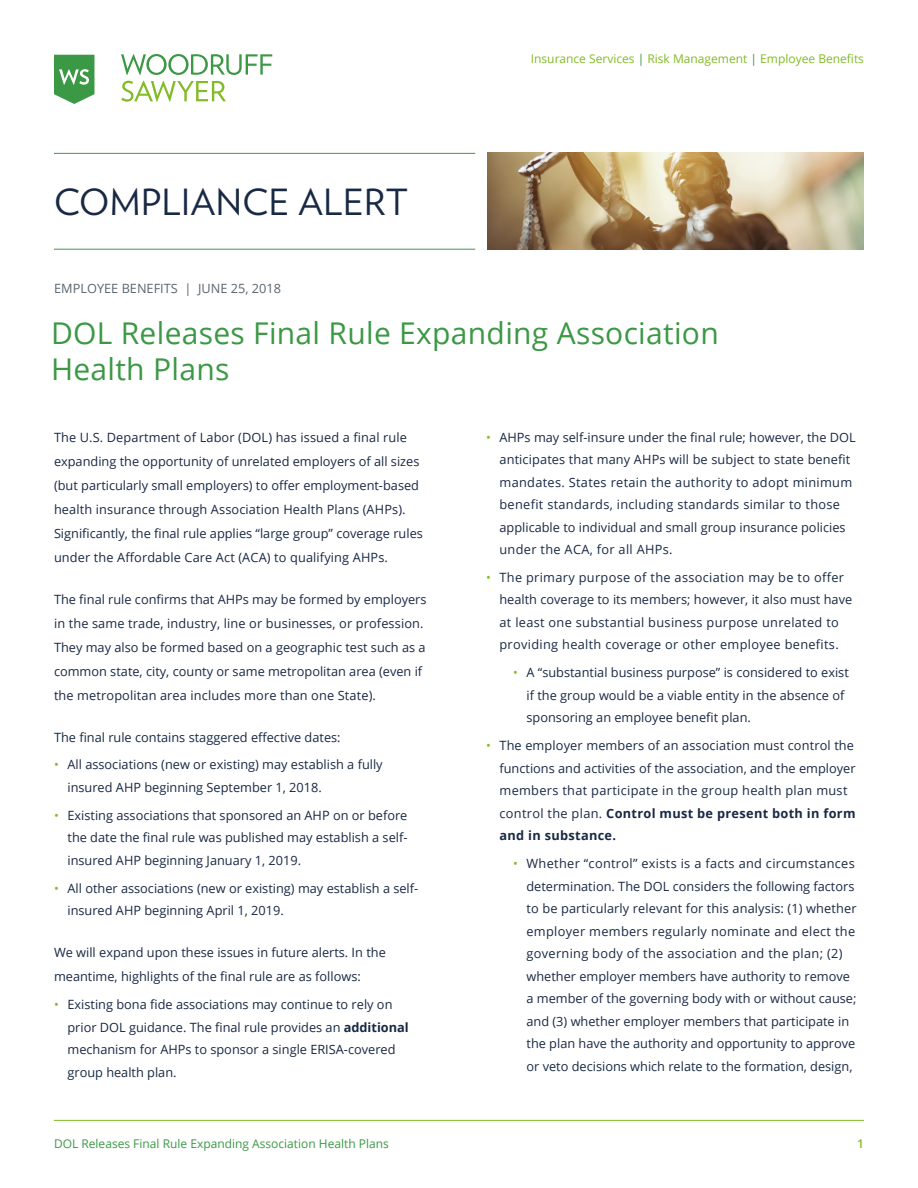
<style>
.page{position:relative;width:918px;height:1188px;background:#fff}
.page>*{position:absolute;margin:0;border:0;box-sizing:border-box;transform-origin:0 0}
.t1{font:36px "Verlag";letter-spacing:.015em;color:#192944}
.t2{font:30px/36px "Open Sans";letter-spacing:.01em;color:#3b9844}
.Body_Copy{font:12.75px/22.5px "Open Sans";color:#192944}
.Body_Copy-2{font:12.75px/22.5px "Open Sans";letter-spacing:.025em;color:#192944}
.Date{font:12.75px "Open Sans";color:#5a6670}
.t3{font:12px "Open Sans";color:#3b9844}
.t4{font:12px "Open Sans";color:#82bb27}
.t5{font:600 12px "Open Sans";color:#82bb27}
.s1{color:#3b9844}
.s2{color:#82bb27}
.s3{font-weight:700}
</style>
<div class="page">
<hr style="left:54px;top:153px;width:421px;height:1px;background:#3b9844">
<hr style="left:54px;top:249px;width:421px;height:1px;background:#3b9844">
<hr style="left:54px;top:1120px;width:810px;height:1px;background:#82bb27">
<svg style="left:121px;top:54px;width:151px;height:21px"></svg>
<svg style="left:121px;top:81px;width:105px;height:21px"></svg>
<svg style="left:54px;top:55px;width:40px;height:49px"></svg>
<img style="left:487px;top:152px;width:377px;height:98px">
<h1 class="t1" style="left:54px;top:175px;width:355px">COMPLIANCE ALERT</h1>
<p class="t4" style="left:531px;top:51px;width:335px">Insurance Services <span class="s1">|</span> Risk Management <span class="s1">|</span> Employee Benefits</p>
<p class="Date" style="left:54px;top:280px;width:228px">EMPLOYEE BENEFITS | JUNE 25, 2018</p>
<h2 class="t2" style="left:51px;top:314px;width:669px">DOL Releases Final Rule Expanding Association<br>Health Plans</h2>
<p class="Body_Copy" style="left:54px;top:425px;width:370px;line-height:24px">The U.S. Department of Labor (DOL) has issued a final rule expanding the opportunity of unrelated employers of all sizes (but particularly small employers) to offer employment-based health insurance through Association Health Plans (AHPs).<br>Significantly, the final rule applies “large group” coverage rules under the Affordable Care Act (ACA) to qualifying AHPs.</p>
<p class="Body_Copy" style="left:54px;top:587px;width:374px;line-height:24px">The final rule confirms that AHPs may be formed by employers in the same trade, industry, line or businesses, or profession.<br>They may also be formed based on a geographic test such as a common state, city, county or same metropolitan area (even if the metropolitan area includes more than one State).</p>
<p class="Body_Copy" style="left:54px;top:725px;width:288px">The final rule contains staggered effective dates:</p>
<p class="Body_Copy" style="left:68px;top:753px;width:317px;text-indent:-14px"><span class="s2">•</span> All associations (new or existing) may establish a fully insured AHP beginning September 1, 2018.</p>
<p class="Body_Copy" style="left:68px;top:804px;width:342px;text-align:justify;text-indent:-14px"><span class="s2">•</span> Existing associations that sponsored an AHP on or before the date the final rule was published may establish a self&shy;insured AHP beginning January 1, 2019.</p>
<p class="Body_Copy" style="left:68px;top:877px;width:352px;text-indent:-14px"><span class="s2">•</span> All other associations (new or existing) may establish a self&shy;insured AHP beginning April 1, 2019.</p>
<p class="Body_Copy" style="left:54px;top:940px;width:333px;line-height:24px">We will expand upon these issues in future alerts. In the meantime, highlights of the final rule are as follows:</p>
<p class="Body_Copy" style="left:68px;top:993px;width:343px;text-indent:-14px"><span class="s2">•</span> Existing bona fide associations may continue to rely on prior DOL guidance. The final rule provides an <span class="s3">additional </span>mechanism for AHPs to sponsor a single ERISA-covered group health plan.</p>
<p class="Body_Copy" style="left:500px;top:425px;width:358px;text-indent:-14px"><span class="s2">•</span> AHPs may self-insure under the final rule; however, the DOL anticipates that many AHPs will be subject to state benefit mandates. States retain the authority to adopt minimum benefit standards, including standards similar to those applicable to individual and small group insurance policies under the ACA, for all AHPs.</p>
<p class="Body_Copy-2" style="left:500px;top:566px;width:354px;text-indent:-14px"><span class="s2">•</span> The primary purpose of the association may be to offer health coverage to its members; however, it also must have at least one substantial business purpose unrelated to providing health coverage or other employee benefits.</p>
<p class="Body_Copy" style="left:526px;top:661px;width:324px;text-indent:-14px"><span class="s2">•</span> A “substantial business purpose” is considered to exist if the group would be a viable entity in the absence of sponsoring an employee benefit plan.</p>
<p class="Body_Copy" style="left:500px;top:734px;width:358px;text-indent:-14px"><span class="s2">•</span> The employer members of an association must control the functions and activities of the association, and the employer members that participate in the group health plan must control the plan. <span class="s3">Control must be present both in form and in substance.</span></p>
<p class="Body_Copy" style="left:526px;top:852px;width:332px;text-indent:-14px"><span class="s2">•</span> Whether “control” exists is a facts and circumstances determination. The DOL considers the following factors to be particularly relevant for this analysis: (1) whether employer members regularly nominate and elect the governing body of the association and the plan; (2) whether employer members have authority to remove a member of the governing body with or without cause; and (3) whether employer members that participate in the plan have the authority and opportunity to approve or veto decisions which relate to the formation, design,</p>
<p class="t3" style="left:54px;top:1135px;width:337px">DOL Releases Final Rule Expanding Association Health Plans</p>
<p class="t5" style="left:857px;top:1135px;width:8px">1</p>
</div>
